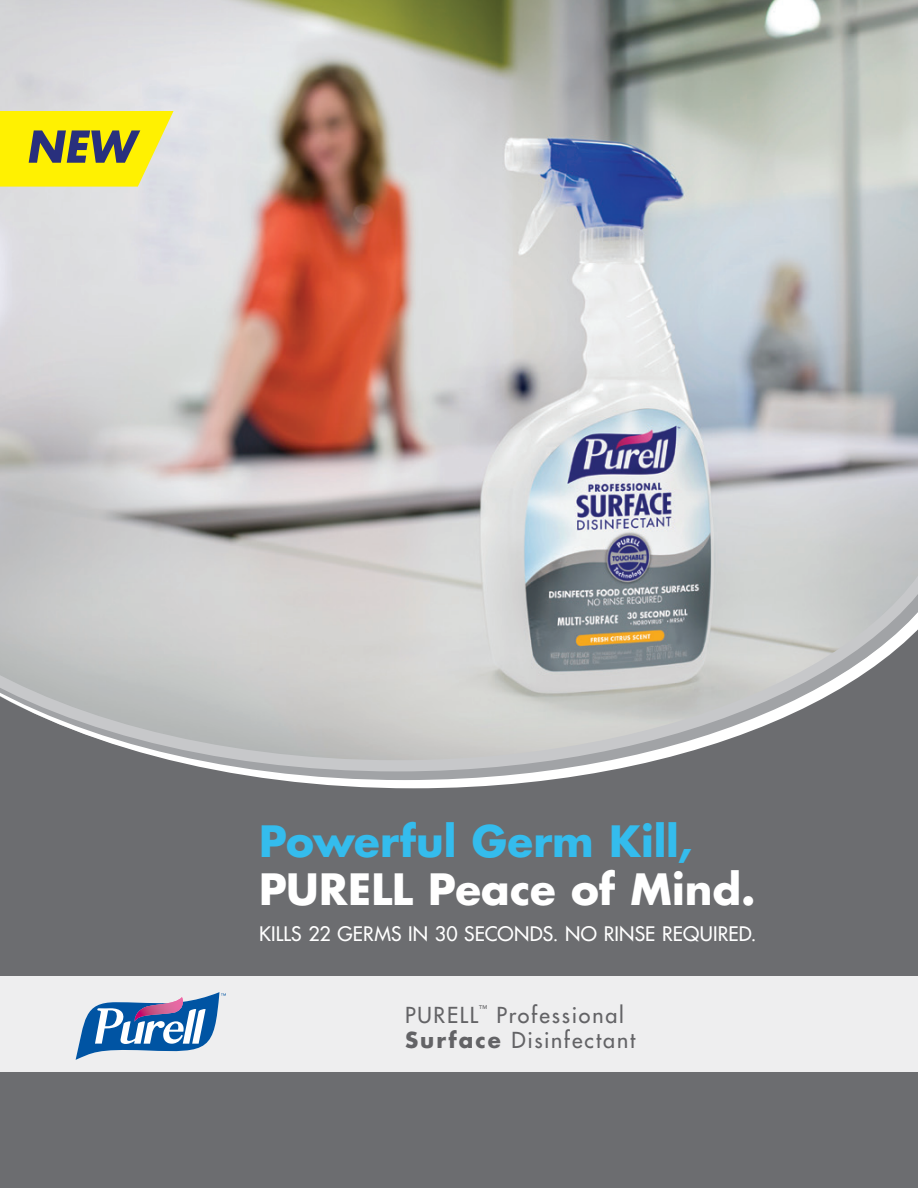
<style>
.page{position:relative;width:918px;height:1188px;background:#fff}
.page>*{position:absolute;margin:0;border:0;box-sizing:border-box;transform-origin:0 0}
.t1{font:700 42px "Futura Std";color:#fff}
.t2{font:700 42px "Futura Std";color:#34bced}
.t3{font:500 21.45px/25.8px "Futura Std";letter-spacing:.08em;color:#636366}
.t4{font:500 19.5px "Futura Std";letter-spacing:.01em;color:#fff}
.t5{font:500 9px "Futura Std";color:#636366}
.s1{font-weight:700}
</style>
<div class="page">
<img style="left:0;top:0;width:918px;height:468px">
<div style="left:0;top:794px;width:918px;height:394px;background:#6c6d70"></div>
<div style="left:0;top:787px;width:918px;height:7px;background:#6c6d70"></div>
<svg style="left:0;top:777px;width:918px;height:10px"></svg>
<svg style="left:0;top:468px;width:918px;height:309px;background:#babbbc"></svg>
<div style="left:0;top:976px;width:918px;height:95px;background:#eeeeef"></div>
<svg style="left:0;top:111px;width:174px;height:76px;background:#d9d02c"></svg>
<svg style="left:76px;top:992px;width:150px;height:68px"></svg>
<p class="t2" style="left:259px;top:813px;width:435px">Powerful Germ Kill,</p>
<p class="t1" style="left:259px;top:861px;width:498px">PURELL Peace of Mind.</p>
<p class="t4" style="left:259px;top:921px;width:499px">KILLS 22 GERMS IN 30 SECONDS. NO RINSE REQUIRED.</p>
<p class="t3" style="left:405px;top:1002px;width:232px;text-indent:91px">Professional<br><span class="s1">Surface</span> Disinfectant</p>
<p class="t3" style="left:405px;top:1002px;width:75px">PURELL</p>
<p class="t5" style="left:479px;top:1003px;width:10px">™</p>
</div>
